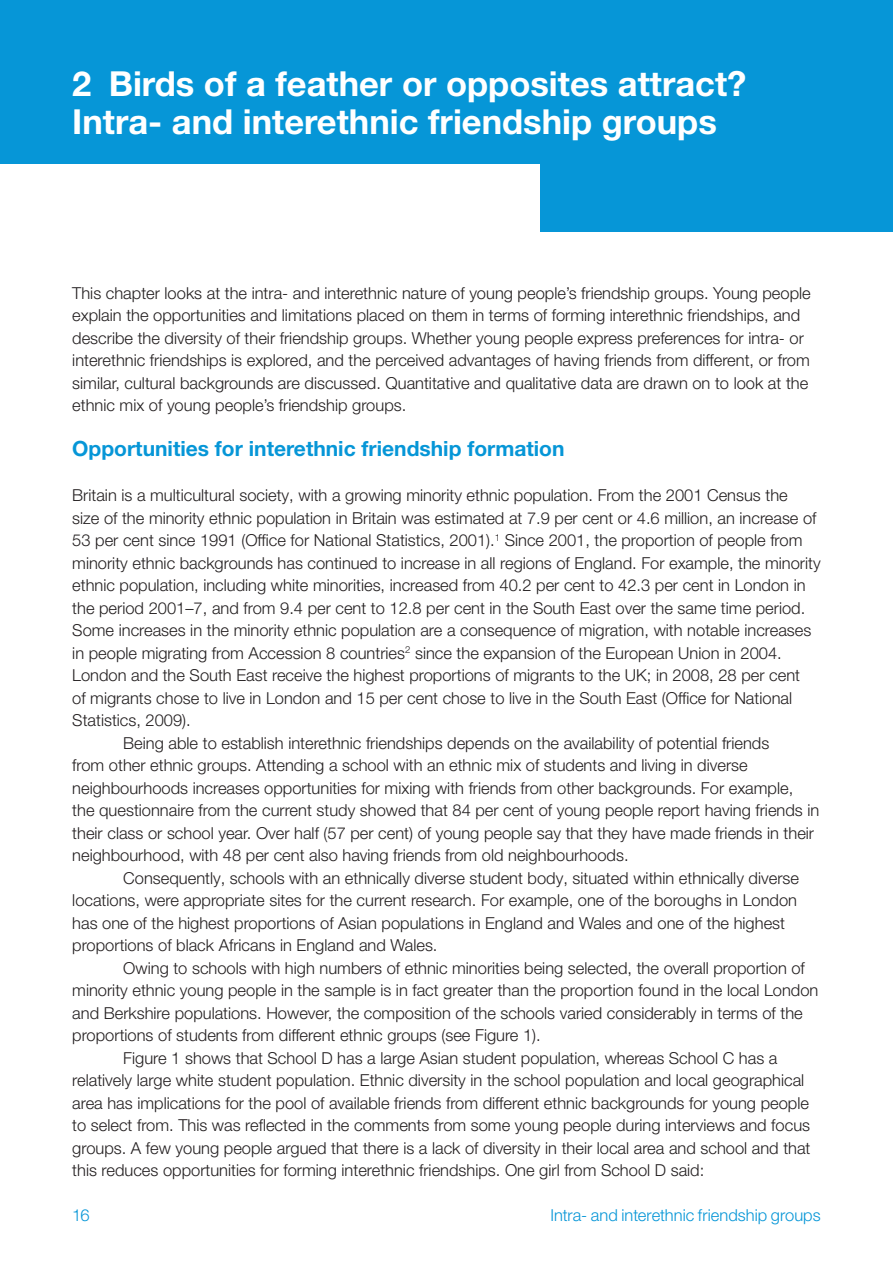
<style>
.page{position:relative;width:893px;height:1263px;background:#fff}
.page>*{position:absolute;margin:0;border:0;box-sizing:border-box;transform-origin:0 0}
.t1{font:700 34.5px/37.5px "Helvetica Neue LT Pro";color:#fff}
.t2{font:700 21px "Helvetica Neue LT Pro";color:#0696d7}
.t3{font:300 16.5px/22.5px "Helvetica Neue LT Pro";color:#231f20}
.t4{font:300 16.5px "Helvetica Neue LT Pro";color:#0696d7}
</style>
<div class="page">
<div style="left:0;top:0;width:893px;height:164px;background:#0696d7"></div>
<div style="left:540px;top:0;width:353px;height:231px;background:#0696d7"></div>
<h1 class="t1" style="left:72px;top:64px;width:676px">2 Birds of a feather or opposites attract?<br>Intra- and interethnic friendship groups</h1>
<p class="t3" style="left:72px;top:281px;width:740px">This chapter looks at the intra- and interethnic nature of young people’s friendship groups. Young people explain the opportunities and limitations placed on them in terms of forming interethnic friendships, and describe the diversity of their friendship groups. Whether young people express preferences for intra- or interethnic friendships is explored, and the perceived advantages of having friends from different, or from similar, cultural backgrounds are discussed. Quantitative and qualitative data are drawn on to look at the ethnic mix of young people’s friendship groups.</p>
<p class="t2" style="left:72px;top:435px;width:494px">Opportunities for interethnic friendship formation</p>
<p class="t3" style="left:72px;top:484px;width:717px">Britain is a multicultural society, with a growing minority ethnic population. From the 2001 Census the</p>
<p class="t3" style="left:72px;top:506px;width:746px">size of the minority ethnic population in Britain was estimated at 7.9 per cent or 4.6 million, an increase of</p>
<p class="t3" style="left:72px;top:529px;width:732px">53 per cent since 1991 (Office for National Statistics, 2001).<sup>1</sup> Since 2001, the proportion of people from</p>
<p class="t3" style="left:72px;top:551px;width:750px">minority ethnic backgrounds has continued to increase in all regions of England. For example, the minority</p>
<p class="t3" style="left:72px;top:574px;width:735px">ethnic population, including white minorities, increased from 40.2 per cent to 42.3 per cent in London in</p>
<p class="t3" style="left:72px;top:596px;width:734px">the period 2001–7, and from 9.4 per cent to 12.8 per cent in the South East over the same time period.</p>
<p class="t3" style="left:72px;top:619px;width:741px">Some increases in the minority ethnic population are a consequence of migration, with notable increases</p>
<p class="t3" style="left:72px;top:641px;width:711px">in people migrating from Accession 8 countries<sup>2</sup> since the expansion of the European Union in 2004.</p>
<p class="t3" style="left:72px;top:664px;width:729px">London and the South East receive the highest proportions of migrants to the UK; in 2008, 28 per cent</p>
<p class="t3" style="left:72px;top:686px;width:721px">of migrants chose to live in London and 15 per cent chose to live in the South East (Office for National</p>
<p class="t3" style="left:72px;top:709px;width:120px">Statistics, 2009).</p>
<p class="t3" style="left:123px;top:731px;width:648px">Being able to establish interethnic friendships depends on the availability of potential friends</p>
<p class="t3" style="left:72px;top:754px;width:677px">from other ethnic groups. Attending a school with an ethnic mix of students and living in diverse</p>
<p class="t3" style="left:72px;top:776px;width:722px">neighbourhoods increases opportunities for mixing with friends from other backgrounds. For example,</p>
<p class="t3" style="left:72px;top:799px;width:748px">the questionnaire from the current study showed that 84 per cent of young people report having friends in</p>
<p class="t3" style="left:72px;top:821px;width:743px">their class or school year. Over half (57 per cent) of young people say that they have made friends in their</p>
<p class="t3" style="left:72px;top:844px;width:558px">neighbourhood, with 48 per cent also having friends from old neighbourhoods.</p>
<p class="t3" style="left:123px;top:866px;width:677px">Consequently, schools with an ethnically diverse student body, situated within ethnically diverse</p>
<p class="t3" style="left:72px;top:889px;width:726px">locations, were appropriate sites for the current research. For example, one of the boroughs in London</p>
<p class="t3" style="left:72px;top:911px;width:714px">has one of the highest proportions of Asian populations in England and Wales and one of the highest</p>
<p class="t3" style="left:72px;top:934px;width:367px">proportions of black Africans in England and Wales.</p>
<p class="t3" style="left:123px;top:956px;width:683px">Owing to schools with high numbers of ethnic minorities being selected, the overall proportion of</p>
<p class="t3" style="left:72px;top:979px;width:748px">minority ethnic young people in the sample is in fact greater than the proportion found in the local London</p>
<p class="t3" style="left:72px;top:1001px;width:732px">and Berkshire populations. However, the composition of the schools varied considerably in terms of the</p>
<p class="t3" style="left:72px;top:1024px;width:470px">proportions of students from different ethnic groups (see Figure 1).</p>
<p class="t3" style="left:123px;top:1046px;width:656px">Figure 1 shows that School D has a large Asian student population, whereas School C has a</p>
<p class="t3" style="left:72px;top:1069px;width:733px">relatively large white student population. Ethnic diversity in the school population and local geographical</p>
<p class="t3" style="left:72px;top:1091px;width:738px">area has implications for the pool of available friends from different ethnic backgrounds for young people</p>
<p class="t3" style="left:72px;top:1114px;width:739px">to select from. This was reflected in the comments from some young people during interviews and focus</p>
<p class="t3" style="left:72px;top:1136px;width:740px">groups. A few young people argued that there is a lack of diversity in their local area and school and that</p>
<p class="t3" style="left:72px;top:1159px;width:633px">this reduces opportunities for forming interethnic friendships. One girl from School D said:</p>
<p class="t4" style="left:72px;top:1205px;width:19px">16</p>
<p class="t4" style="left:550px;top:1205px;width:272px">Intra- and interethnic friendship groups</p>
</div>
